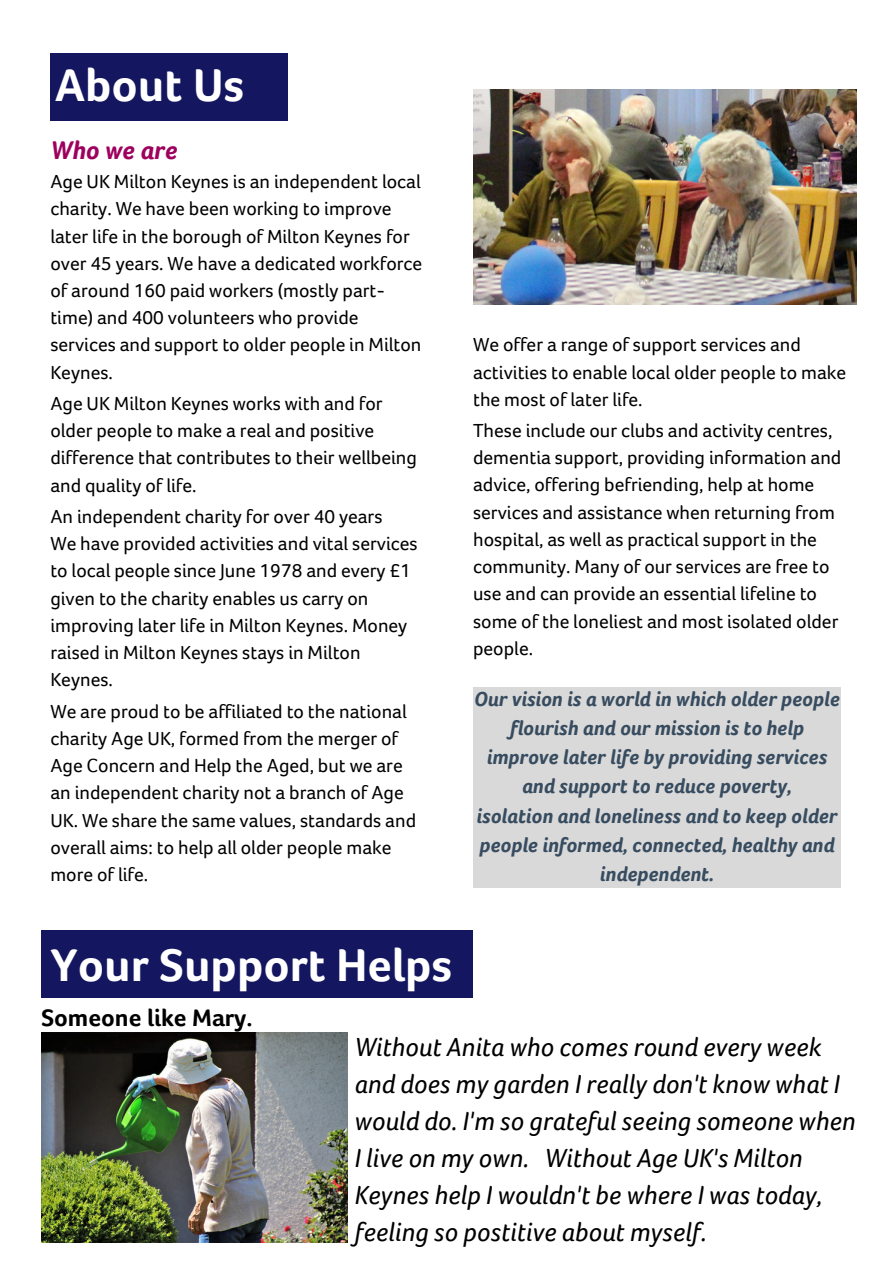
<style>
.page{position:relative;width:893px;height:1264px;background:#fff}
.page>*{position:absolute;margin:0;border:0;box-sizing:border-box;transform-origin:0 0}
.t1{font:700 47.25px "Foco Age UK";color:#fff}
.t2{font:italic 27px/37px "Foco Age UK";color:#000}
.t3{font:italic 700 26.4px "Foco Age UK";color:#9e005e}
.t4{font:700 24.6px "Foco Age UK";color:#000}
.t5{font:italic 700 21px/29.2px "Foco Age UK";color:#384c60;text-align:center}
.t6{font:19.5px/27.3px "Foco Age UK";color:#000}
</style>
<div class="page">
<img style="left:473px;top:89px;width:383px;height:216px">
<img style="left:41px;top:1032px;width:306px;height:210px">
<div style="left:41px;top:930px;width:432px;height:67px;background:#141760"></div>
<div style="left:50px;top:53px;width:237px;height:67px;background:#141760"></div>
<div style="left:473px;top:687px;width:367px;height:201px;background:#d9d9d9"></div>
<p class="t1" style="left:55px;top:59px;width:190px">About Us</p>
<p class="t3" style="left:50px;top:135px;width:129px">Who we are</p>
<p class="t6" style="left:50px;top:168px;width:373px">Age UK Milton Keynes is an independent local charity. We have been working to improve later life in the borough of Milton Keynes for over 45 years. We have a dedicated workforce of around 160 paid workers (mostly part&shy;time) and 400 volunteers who provide services and support to older people in Milton Keynes.</p>
<p class="t6" style="left:50px;top:390px;width:368px">Age UK Milton Keynes works with and for older people to make a real and positive difference that contributes to their wellbeing and quality of life.</p>
<p class="t6" style="left:50px;top:503px;width:334px">An independent charity for over 40 years</p>
<p class="t6" style="left:50px;top:530px;width:369px">We have provided activities and vital services to local people since June 1978 and every £1 given to the charity enables us carry on improving later life in Milton Keynes. Money raised in Milton Keynes stays in Milton Keynes.</p>
<p class="t6" style="left:50px;top:697px;width:367px">We are proud to be affiliated to the national charity Age UK, formed from the merger of Age Concern and Help the Aged, but we are an independent charity not a branch of Age UK. We share the same values, standards and overall aims: to help all older people make more of life.</p>
<p class="t6" style="left:473px;top:331px;width:374px">We offer a range of support services and activities to enable local older people to make the most of later life.</p>
<p class="t6" style="left:473px;top:417px;width:370px">These include our clubs and activity centres, dementia support, providing information and advice, offering befriending, help at home services and assistance when returning from hospital, as well as practical support in the community. Many of our services are free to use and can provide an essential lifeline to some of the loneliest and most isolated older people.</p>
<p class="t5" style="left:474px;top:684px;width:367px">Our vision is a world in which older people flourish and our mission is to help improve later life by providing services and support to reduce poverty,</p>
<p class="t5" style="left:476px;top:801px;width:362px">isolation and loneliness and to keep older people informed, connected, healthy and independent.</p>
<p class="t1" style="left:51px;top:938px;width:403px">Your Support Helps</p>
<p class="t4" style="left:41px;top:1004px;width:212px">Someone like Mary.</p>
<p class="t2" style="left:354px;top:1028px;width:502px">Without Anita who comes round every week and does my garden I really don't know what I would do. I'm so grateful seeing someone when I live on my own. Without Age UK's Milton Keynes help I wouldn't be where I was today, feeling so postitive about myself.</p>
</div>
